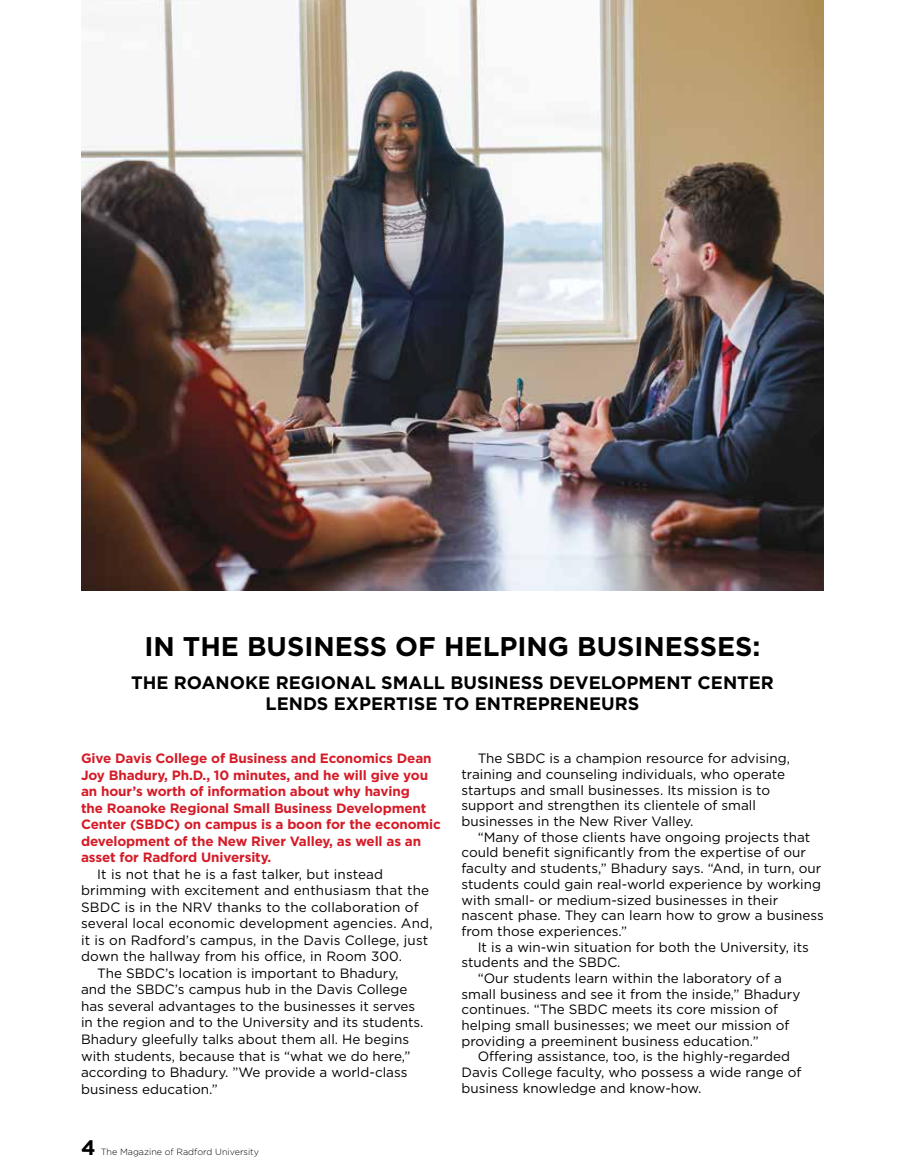
<style>
.page{position:relative;width:905px;height:1175px;background:#fff}
.page>*{position:absolute;margin:0;border:0;box-sizing:border-box;transform-origin:0 0}
.t1{font:700 27px "Gotham";color:#000}
.t2{font:700 21px "Gotham";color:#000}
.t3{font:700 18px/21px "Gotham";color:#000;text-align:center}
.t4{font:13.5px/15.6px "Gotham";color:#000}
.t5{font:700 13.5px/16.5px "Gotham";letter-spacing:-.01em;color:#d51b27}
.t6{font:300 9px "Gotham";color:#000}
</style>
<div class="page">
<img style="left:81px;top:0;width:743px;height:591px">
<h1 class="t1" style="left:144px;top:628px;width:617px">IN THE BUSINESS OF HELPING BUSINESSES:</h1>
<h3 class="t3" style="left:131px;top:671px;width:644px">THE ROANOKE REGIONAL SMALL BUSINESS DEVELOPMENT CENTER<br>LENDS EXPERTISE TO ENTREPRENEURS</h3>
<p class="t5" style="left:81px;top:750px;width:361px">Give Davis College of Business and Economics Dean Joy Bhadury, Ph.D., 10 minutes, and he will give you an hour’s worth of information about why having<br>the Roanoke Regional Small Business Development Center (SBDC) on campus is a boon for the economic development of the New River Valley, as well as an asset for Radford University.</p>
<p class="t4" style="left:97px;top:866px;width:287px">It is not that he is a fast talker, but instead</p>
<p class="t4" style="left:81px;top:882px;width:349px">brimming with excitement and enthusiasm that the</p>
<p class="t4" style="left:81px;top:899px;width:339px">SBDC is in the NRV thanks to the collaboration of</p>
<p class="t4" style="left:81px;top:915px;width:353px">several local economic development agencies. And,</p>
<p class="t4" style="left:81px;top:932px;width:348px">it is on Radford’s campus, in the Davis College, just</p>
<p class="t4" style="left:81px;top:948px;width:322px">down the hallway from his office, in Room 300.</p>
<p class="t4" style="left:97px;top:965px;width:303px">The SBDC’s location is important to Bhadury,</p>
<p class="t4" style="left:81px;top:981px;width:328px">and the SBDC’s campus hub in the Davis College</p>
<p class="t4" style="left:81px;top:998px;width:336px">has several advantages to the businesses it serves</p>
<p class="t4" style="left:81px;top:1014px;width:344px">in the region and to the University and its students.</p>
<p class="t4" style="left:81px;top:1031px;width:329px">Bhadury gleefully talks about them all. He begins</p>
<p class="t4" style="left:81px;top:1047px;width:331px">with students, because that is “what we do here,”</p>
<p class="t4" style="left:81px;top:1064px;width:328px">according to Bhadury. ”We provide a world-class</p>
<p class="t4" style="left:81px;top:1080px;width:138px">business education.”</p>
<h2 class="t2" style="left:81px;top:1133px;width:16px">4</h2>
<p class="t6" style="left:101px;top:1145px;width:160px">The Magazine of Radford University</p>
<p class="t4" style="left:461px;top:750px;width:330px;text-indent:16px">The SBDC is a champion resource for advising, training and counseling individuals, who operate startups and small businesses. Its mission is to support and strengthen its clientele of small businesses in the New River Valley.</p>
<p class="t4" style="left:461px;top:829px;width:364px;text-indent:16px">“Many of those clients have ongoing projects that could benefit significantly from the expertise of our faculty and students,” Bhadury says. “And, in turn, our students could gain real-world experience by working with small- or medium-sized businesses in their nascent phase. They can learn how to grow a business from those experiences.”</p>
<p class="t4" style="left:477px;top:938px;width:333px">It is a win-win situation for both the University, its</p>
<p class="t4" style="left:461px;top:954px;width:161px">students and the SBDC.</p>
<p class="t4" style="left:477px;top:970px;width:305px">“Our students learn within the laboratory of a</p>
<p class="t4" style="left:461px;top:985px;width:340px">small business and see it from the inside,” Bhadury</p>
<p class="t4" style="left:461px;top:1001px;width:318px">continues. “The SBDC meets its core mission of</p>
<p class="t4" style="left:461px;top:1017px;width:329px">helping small businesses; we meet our mission of</p>
<p class="t4" style="left:461px;top:1032px;width:299px">providing a preeminent business education.”</p>
<p class="t4" style="left:477px;top:1048px;width:314px">Offering assistance, too, is the highly-regarded</p>
<p class="t4" style="left:461px;top:1064px;width:341px">Davis College faculty, who possess a wide range of</p>
<p class="t4" style="left:461px;top:1080px;width:241px">business knowledge and know-how.</p>
</div>
